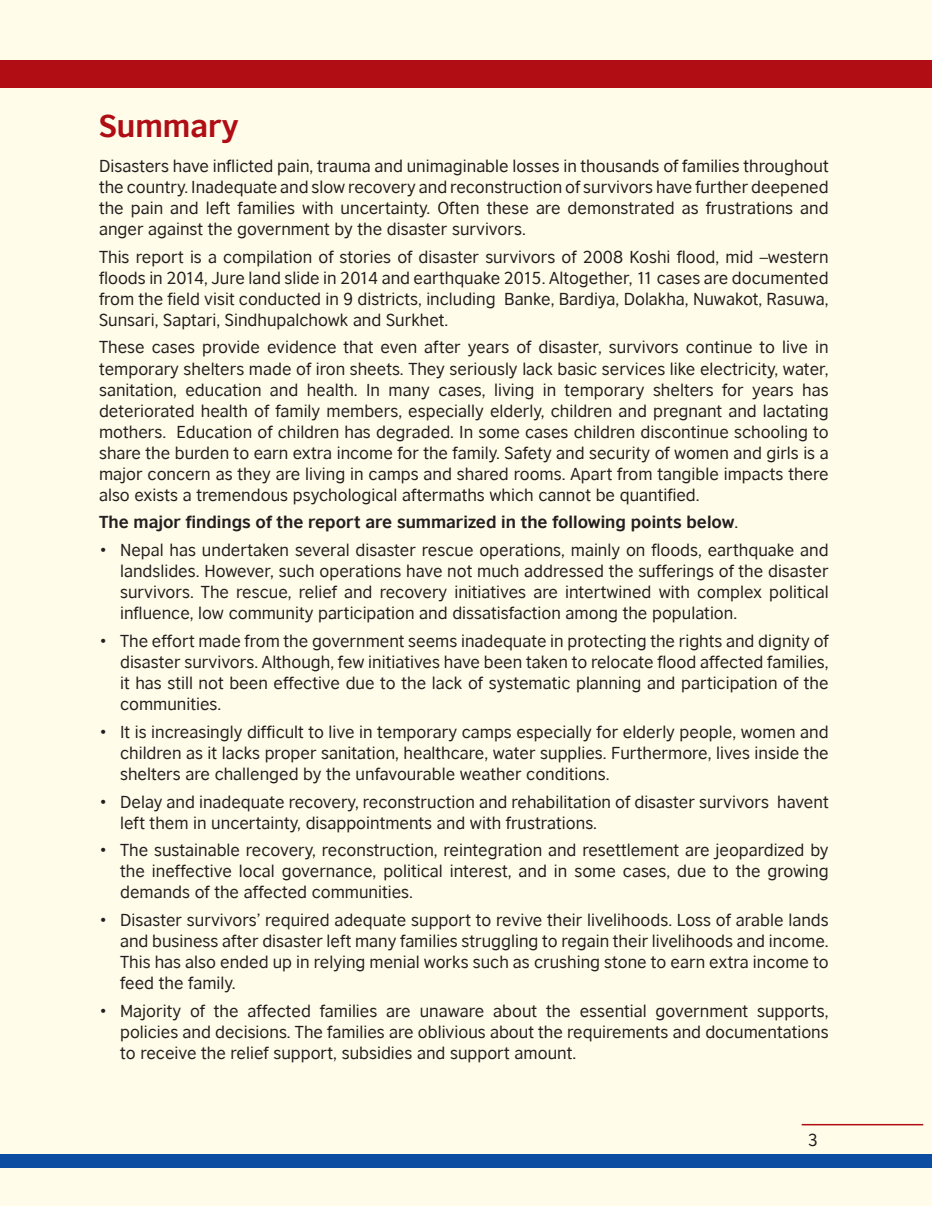
<style>
.page{position:relative;width:932px;height:1206px;background:#fff}
.page>*{position:absolute;margin:0;border:0;box-sizing:border-box;transform-origin:0 0}
.t1{font:700 30px "British Council Sans";color:#b00d15}
.t2{font:16.5px/21px "British Council Sans";color:#231f20;text-align:justify}
.t3{font:700 16.5px "British Council Sans";color:#231f20}
.s1{font-weight:400}
</style>
<div class="page">
<div style="left:0;top:0;width:931px;height:1205px;background:#fffde9"></div>
<div style="left:0;top:1154px;width:931px;height:14px;background:#0d4da1"></div>
<hr style="left:801px;top:1123px;width:121px;height:2px;background:#b00d15">
<div style="left:0;top:61px;width:931px;height:27px;background:#b00d15"></div>
<h1 class="t1" style="left:99px;top:108px;width:141px">Summary</h1>
<p class="t2" style="left:99px;top:155px;width:731px">Disasters have inflicted pain, trauma and unimaginable losses in thousands of families throughout the country. Inadequate and slow recovery and reconstruction of survivors have further deepened the pain and left families with uncertainty. Often these are demonstrated as frustrations and anger against the government by the disaster survivors.</p>
<p class="t2" style="left:99px;top:246px;width:731px">This report is a compilation of stories of disaster survivors of 2008 Koshi flood, mid –western floods in 2014, Jure land slide in 2014 and earthquake 2015. Altogether, 11 cases are documented from the field visit conducted in 9 districts, including Banke, Bardiya, Dolakha, Nuwakot, Rasuwa, Sunsari, Saptari, Sindhupalchowk and Surkhet.</p>
<p class="t2" style="left:99px;top:337px;width:731px">These cases provide evidence that even after years of disaster, survivors continue to live in temporary shelters made of iron sheets. They seriously lack basic services like electricity, water, sanitation, education and health. In many cases, living in temporary shelters for years has deteriorated health of family members, especially elderly, children and pregnant and lactating mothers. Education of children has degraded. In some cases children discontinue schooling to share the burden to earn extra income for the family. Safety and security of women and girls is a major concern as they are living in camps and shared rooms. Apart from tangible impacts there also exists a tremendous psychological aftermaths which cannot be quantified.</p>
<p class="t3" style="left:99px;top:512px;width:640px">The major findings of the report are summarized in the following points below<span class="s1">.</span></p>
<p class="t2" style="left:120px;top:539px;width:710px;text-indent:-21px">• Nepal has undertaken several disaster rescue operations, mainly on floods, earthquake and landslides. However, such operations have not much addressed the sufferings of the disaster survivors. The rescue, relief and recovery initiatives are intertwined with complex political influence, low community participation and dissatisfaction among the population.</p>
<p class="t2" style="left:120px;top:630px;width:710px;text-indent:-21px">• The effort made from the government seems inadequate in protecting the rights and dignity of disaster survivors. Although, few initiatives have been taken to relocate flood affected families, it has still not been effective due to the lack of systematic planning and participation of the communities.</p>
<p class="t2" style="left:120px;top:721px;width:710px;text-indent:-21px">• It is increasingly difficult to live in temporary camps especially for elderly people, women and children as it lacks proper sanitation, healthcare, water supplies. Furthermore, lives inside the shelters are challenged by the unfavourable weather conditions.</p>
<p class="t2" style="left:120px;top:790px;width:709px;text-indent:-21px">• Delay and inadequate recovery, reconstruction and rehabilitation of disaster survivors havent left them in uncertainty, disappointments and with frustrations.</p>
<p class="t2" style="left:120px;top:839px;width:710px;text-indent:-21px">• The sustainable recovery, reconstruction, reintegration and resettlement are jeopardized by the ineffective local governance, political interest, and in some cases, due to the growing demands of the affected communities.</p>
<p class="t2" style="left:120px;top:909px;width:710px;text-indent:-21px">• Disaster survivors’ required adequate support to revive their livelihoods. Loss of arable lands and business after disaster left many families struggling to regain their livelihoods and income.<br>This has also ended up in relying menial works such as crushing stone to earn extra income to feed the family.</p>
<p class="t2" style="left:120px;top:1000px;width:710px;text-indent:-21px">• Majority of the affected families are unaware about the essential government supports, policies and decisions. The families are oblivious about the requirements and documentations to receive the relief support, subsidies and support amount.</p>
<p class="t2" style="left:807px;top:1128px;width:12px">3</p>
</div>
